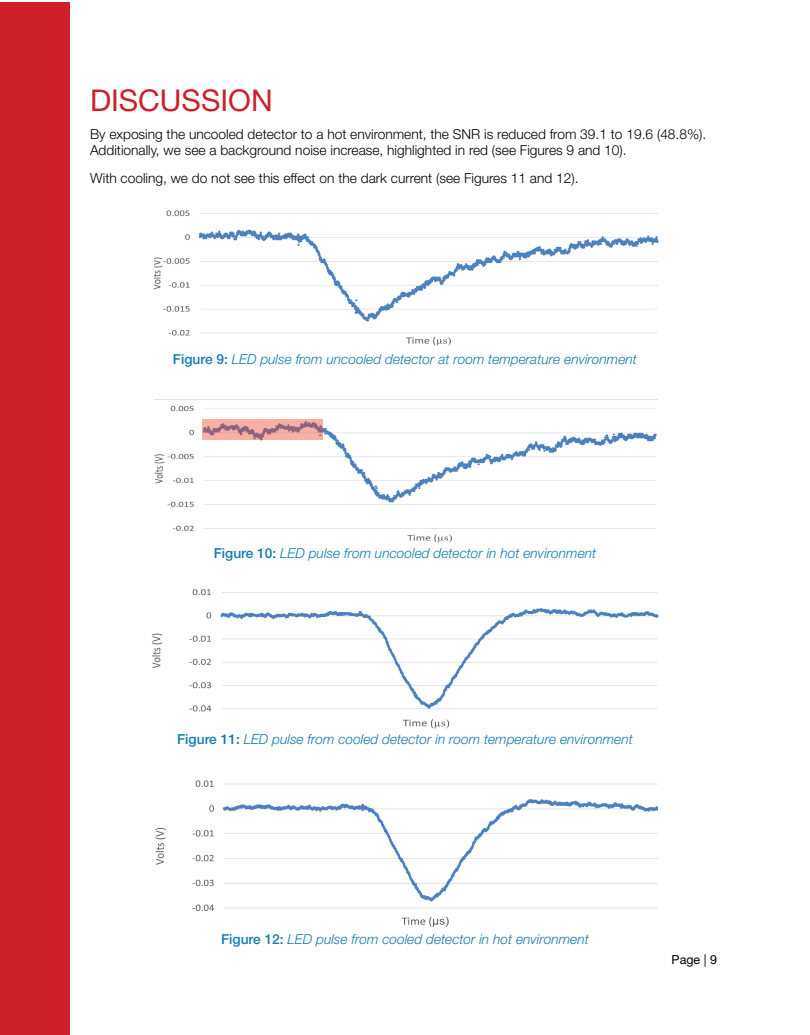
<style>
.page{position:relative;width:810px;height:1035px;background:#fff}
.page>*{position:absolute;margin:0;border:0;box-sizing:border-box;transform-origin:0 0}
.t1{font:30px "Helvetica Neue LT Std";color:#cd2028}
.t2{font:italic 300 13.75px "Helvetica Neue LT Std";color:#117cb1}
.t3{font:300 13.75px/16.2px "Helvetica Neue LT Std";color:#000}
.t4{font:12.5px "Helvetica Neue LT Std";color:#000}
.s1{font-weight:500;font-style:normal}
</style>
<div class="page">
<div style="left:0;top:2px;width:69px;height:1032px;background:#cd2028"></div>
<img style="left:155px;top:210px;width:504px;height:136px">
<img style="left:155px;top:405px;width:502px;height:137px">
<img style="left:203px;top:420px;width:119px;height:20px">
<img style="left:151px;top:589px;width:508px;height:140px">
<img style="left:155px;top:780px;width:503px;height:147px">
<h1 class="t1" style="left:90px;top:83px;width:184px">DISCUSSION</h1>
<p class="t3" style="left:90px;top:126px;width:618px">By exposing the uncooled detector to a hot environment, the SNR is reduced from 39.1 to 19.6 (48.8%).<br>Additionally, we see a background noise increase, highlighted in red (see Figures 9 and 10).</p>
<p class="t3" style="left:90px;top:169px;width:490px">With cooling, we do not see this effect on the dark current (see Figures 11 and 12).</p>
<p class="t2" style="left:173px;top:351px;width:466px"><span class="s1">Figure 9:</span> LED pulse from uncooled detector at room temperature environment</p>
<p class="t2" style="left:214px;top:544px;width:384px"><span class="s1">Figure 10:</span> LED pulse from uncooled detector in hot environment</p>
<p class="t2" style="left:177px;top:731px;width:457px"><span class="s1">Figure 11:</span> LED pulse from cooled detector in room temperature environment</p>
<p class="t2" style="left:221px;top:931px;width:369px"><span class="s1">Figure 12:</span> LED pulse from cooled detector in hot environment</p>
<p class="t4" style="left:672px;top:952px;width:47px">Page | 9</p>
</div>
